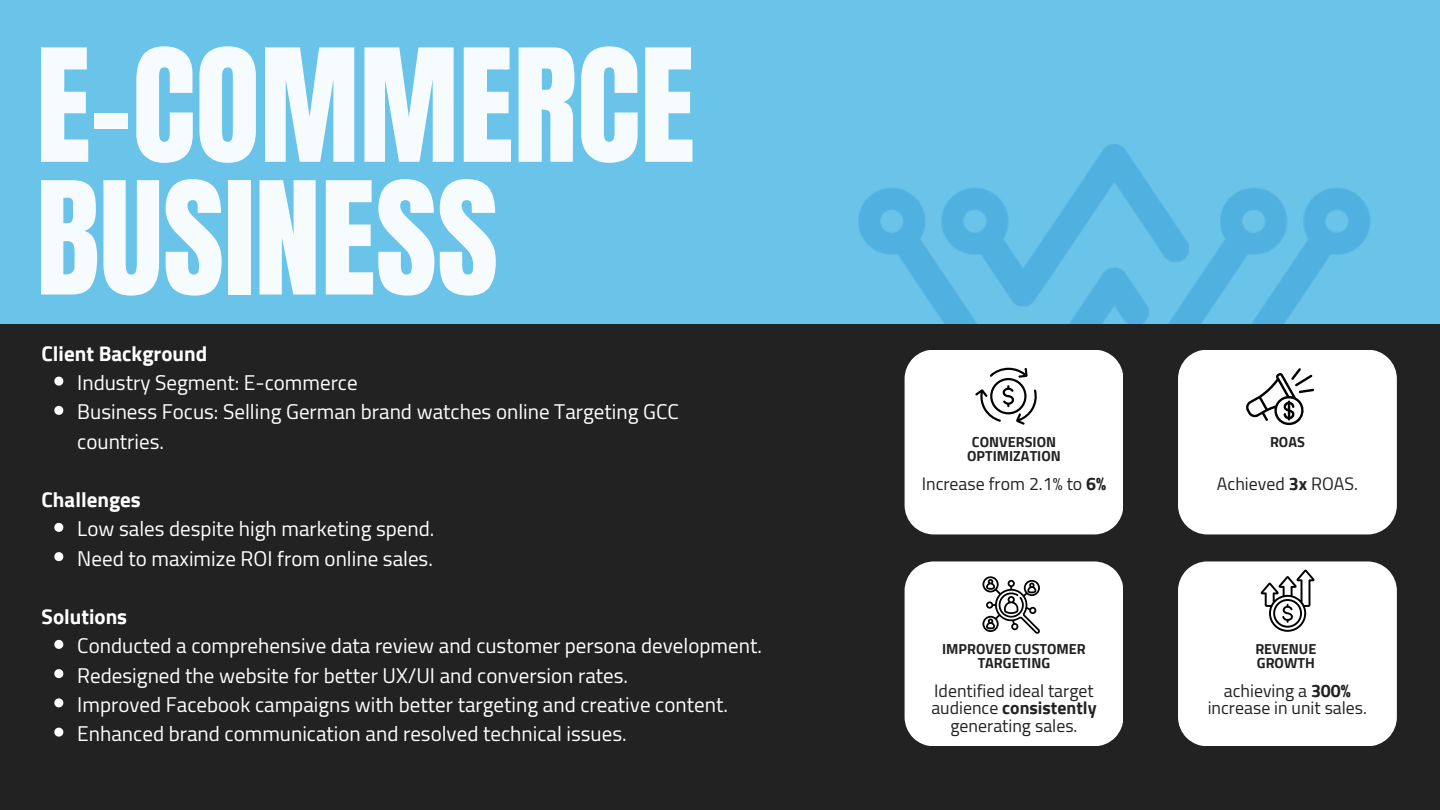
<style>
.page{position:relative;width:1440px;height:810px;background:#6ac3e9}
.page>*{position:absolute;margin:0;border:0;box-sizing:border-box;transform-origin:0 0}
.t1{font:133.2px/132.8px "Anton";color:#f6fbfe}
.t2{font:21px/29.2px "Cairo";color:#fff}
.t3{font:700 21px "Cairo";color:#fff}
.t4{font:17.8px/17.6px "Cairo";color:#222;text-align:center}
.t5{font:700 14.4px/14px "Cairo";color:#222;text-align:center}
.s1{font-weight:700}
</style>
<div class="page">
<img style="left:858px;top:144px;width:513px;height:180px">
<div style="left:0;top:324px;width:1440px;height:486px;background:#222"></div>
<div style="left:905px;top:350px;width:218px;height:184px;background:#fff"></div>
<svg style="left:54px;top:377px;width:9px;height:9px"></svg>
<svg style="left:54px;top:406px;width:9px;height:9px"></svg>
<svg style="left:54px;top:523px;width:9px;height:9px"></svg>
<svg style="left:54px;top:552px;width:9px;height:9px"></svg>
<svg style="left:54px;top:640px;width:9px;height:9px"></svg>
<svg style="left:54px;top:669px;width:9px;height:9px"></svg>
<svg style="left:54px;top:698px;width:9px;height:9px"></svg>
<svg style="left:54px;top:728px;width:9px;height:9px"></svg>
<div style="left:1178px;top:350px;width:219px;height:184px;background:#fff"></div>
<div style="left:905px;top:561px;width:218px;height:185px;background:#fff"></div>
<div style="left:1178px;top:561px;width:219px;height:185px;background:#fff"></div>
<h1 class="t1" style="left:36px;top:41px;width:661px">E-COMMERCE<br>BUSINESS</h1>
<p class="t3" style="left:42px;top:341px;width:167px">Client Background</p>
<p class="t2" style="left:77px;top:368px;width:282px">Industry Segment: E-commerce</p>
<h2 class="t2" style="left:77px;top:398px;width:603px">Business Focus: Selling German brand watches online Targeting GCC countries.</h2>
<p class="t3" style="left:42px;top:488px;width:101px">Challenges</p>
<p class="t2" style="left:77px;top:515px;width:359px">Low sales despite high marketing spend.</p>
<h2 class="t2" style="left:77px;top:544px;width:357px">Need to maximize ROI from online sales.</h2>
<p class="t3" style="left:42px;top:605px;width:87px">Solutions</p>
<p class="t2" style="left:77px;top:632px;width:686px">Conducted a comprehensive data review and customer persona development.</p>
<p class="t2" style="left:77px;top:661px;width:552px">Redesigned the website for better UX/UI and conversion rates.</p>
<p class="t2" style="left:77px;top:690px;width:652px">Improved Facebook campaigns with better targeting and creative content.</p>
<p class="t2" style="left:77px;top:719px;width:551px">Enhanced brand communication and resolved technical issues.</p>
<p class="t5" style="left:967px;top:435px;width:95px">CONVERSION<br>OPTIMIZATION</p>
<h2 class="t4" style="left:922px;top:475px;width:186px">Increase from 2.1% to <span class="s1">6%</span></h2>
<p class="t5" style="left:942px;top:642px;width:145px">IMPROVED CUSTOMER<br>TARGETING</p>
<p class="t4" style="left:931px;top:682px;width:167px">Identified ideal target audience <span class="s1">consistently </span>generating sales.</p>
<p class="t5" style="left:1270px;top:435px;width:36px">ROAS</p>
<h4 class="t4" style="left:1217px;top:475px;width:142px">Achieved <span class="s1">3x</span> ROAS.</h4>
<h4 class="t5" style="left:1255px;top:642px;width:63px">REVENUE</h4>
<p class="t5" style="left:1257px;top:656px;width:59px">GROWTH</p>
<p class="t4" style="left:1208px;top:682px;width:161px">achieving a <span class="s1">300% </span>increase in unit sales.</p>
</div>
